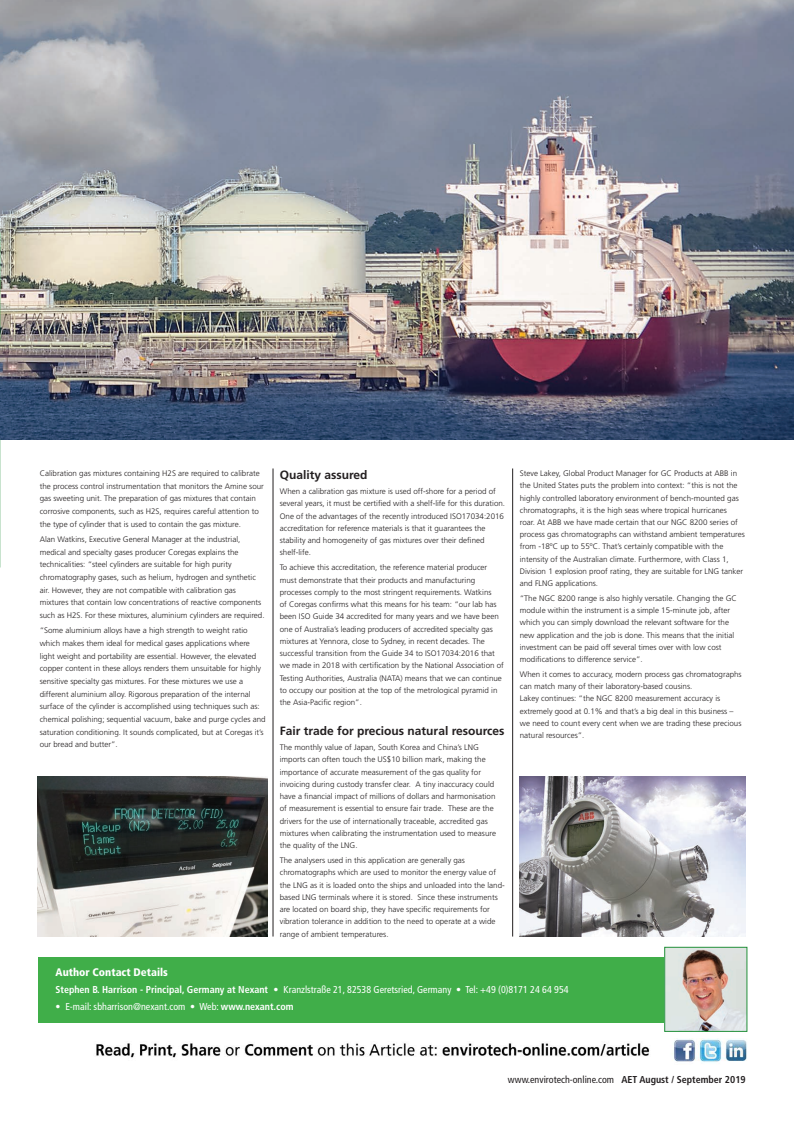
<style>
.page{position:relative;width:794px;height:1134px;background:#fff}
.page>*{position:absolute;margin:0;border:0;box-sizing:border-box;transform-origin:0 0}
.t1{font:700 12px "Frutiger";color:#231f20}
.t2{font:900 condensed 11px "Frutiger";color:#fff}
.t3{font:condensed 10px "Frutiger";color:#fff}
.t4{font:condensed 10px "Frutiger";color:#231f20}
.t5{font:300 8px/12.2px "Frutiger";color:#231f20}
.s1{font-weight:700}
</style>
<div class="page">
<img style="left:96px;top:1039px;width:651px;height:23px">
<img style="left:0;top:0;width:794px;height:439px">
<img style="left:520px;top:777px;width:226px;height:159px">
<img style="left:38px;top:777px;width:229px;height:159px">
<div style="left:38px;top:957px;width:708px;height:66px;background:#40ae49"></div>
<img style="left:666px;top:949px;width:79px;height:81px">
<div style="left:664px;top:947px;width:83px;height:85px;border:1px solid #23913a"></div>
<hr style="left:512px;top:468px;width:1px;height:468px;background:#231f20">
<hr style="left:273px;top:468px;width:1px;height:468px;background:#231f20">
<p class="t5" style="left:40px;top:467px;width:226px;line-height:12.6px">Calibration gas mixtures containing H2S are required to calibrate the process control instrumentation that monitors the Amine sour gas sweeting unit. The preparation of gas mixtures that contain corrosive components, such as H2S, requires careful attention to the type of cylinder that is used to contain the gas mixture.</p>
<p class="t5" style="left:40px;top:533px;width:226px;line-height:12.6px">Alan Watkins, Executive General Manager at the industrial, medical and specialty gases producer Coregas explains the technicalities: “steel cylinders are suitable for high purity chromatography gases, such as helium, hydrogen and synthetic air. However, they are not compatible with calibration gas mixtures that contain low concentrations of reactive components such as H2S. For these mixtures, aluminium cylinders are required.</p>
<p class="t5" style="left:40px;top:624px;width:227px;line-height:12.6px">“Some aluminium alloys have a high strength to weight ratio which makes them ideal for medical gases applications where light weight and portability are essential. However, the elevated copper content in these alloys renders them unsuitable for highly sensitive specialty gas mixtures. For these mixtures we use a different aluminium alloy. Rigorous preparation of the internal surface of the cylinder is accomplished using techniques such as: chemical polishing; sequential vacuum, bake and purge cycles and saturation conditioning. It sounds complicated, but at Coregas it’s our bread and butter”.</p>
<h1 class="t1" style="left:280px;top:468px;width:89px">Quality assured</h1>
<p class="t5" style="left:280px;top:485px;width:227px">When a calibration gas mixture is used off-shore for a period of several years, it must be certified with a shelf-life for this duration.<br>One of the advantages of the recently introduced ISO17034:2016 accreditation for reference materials is that it guarantees the stability and homogeneity of gas mixtures over their defined shelf-life.</p>
<p class="t5" style="left:280px;top:562px;width:226px">To achieve this accreditation, the reference material producer must demonstrate that their products and manufacturing processes comply to the most stringent requirements. Watkins<br>of Coregas confirms what this means for his team: “our lab has been ISO Guide 34 accredited for many years and we have been one of Australia’s leading producers of accredited specialty gas mixtures at Yennora, close to Sydney, in recent decades. The successful transition from the Guide 34 to ISO17034:2016 that we made in 2018 with certification by the National Association of Testing Authorities, Australia (NATA) means that we can continue to occupy our position at the top of the metrological pyramid in the Asia-Pacific region”.</p>
<h1 class="t1" style="left:280px;top:724px;width:226px">Fair trade for precious natural resources</h1>
<p class="t5" style="left:280px;top:741px;width:218px">The monthly value of Japan, South Korea and China’s LNG imports can often touch the US$10 billion mark, making the importance of accurate measurement of the gas quality for invoicing during custody transfer clear. A tiny inaccuracy could have a financial impact of millions of dollars and harmonisation of measurement is essential to ensure fair trade. These are the drivers for the use of internationally traceable, accredited gas mixtures when calibrating the instrumentation used to measure the quality of the LNG.</p>
<p class="t5" style="left:280px;top:854px;width:226px">The analysers used in this application are generally gas chromatographs which are used to monitor the energy value of the LNG as it is loaded onto the ships and unloaded into the land&shy;based LNG terminals where it is stored. Since these instruments are located on board ship, they have specific requirements for vibration tolerance in addition to the need to operate at a wide range of ambient temperatures.</p>
<p class="t5" style="left:520px;top:467px;width:226px">Steve Lakey, Global Product Manager for GC Products at ABB in the United States puts the problem into context: “this is not the highly controlled laboratory environment of bench-mounted gas chromatographs, it is the high seas where tropical hurricanes<br>roar. At ABB we have made certain that our NGC 8200 series of process gas chromatographs can withstand ambient temperatures from -18ºC up to 55ºC. That’s certainly compatible with the intensity of the Australian climate. Furthermore, with Class 1, Division 1 explosion proof rating, they are suitable for LNG tanker and FLNG applications.</p>
<p class="t5" style="left:520px;top:592px;width:218px">“The NGC 8200 range is also highly versatile. Changing the GC module within the instrument is a simple 15-minute job, after which you can simply download the relevant software for the new application and the job is done. This means that the initial investment can be paid off several times over with low cost modifications to difference service”.</p>
<p class="t5" style="left:520px;top:668px;width:223px">When it comes to accuracy, modern process gas chromatographs can match many of their laboratory-based cousins.<br>Lakey continues: “the NGC 8200 measurement accuracy is extremely good at 0.1% and that’s a big deal in this business – we need to count every cent when we are trading these precious natural resources”.</p>
<h2 class="t2" style="left:56px;top:965px;width:114px">Author Contact Details</h2>
<p class="t3" style="left:56px;top:983px;width:514px"><span class="s1">Stephen B. Harrison - Principal, Germany at Nexant •</span> Kranzlstraße 21, 82538 Geretsried, Germany • Tel: +49 (0)8171 24 64 954</p>
<p class="t3" style="left:56px;top:1000px;width:239px">• E-mail: sbharrison@nexant.com • Web: <span class="s1">www.nexant.com</span></p>
<p class="t4" style="left:508px;top:1074px;width:239px">www.envirotech-online.com <span class="s1">AET August / September 2019</span></p>
</div>
